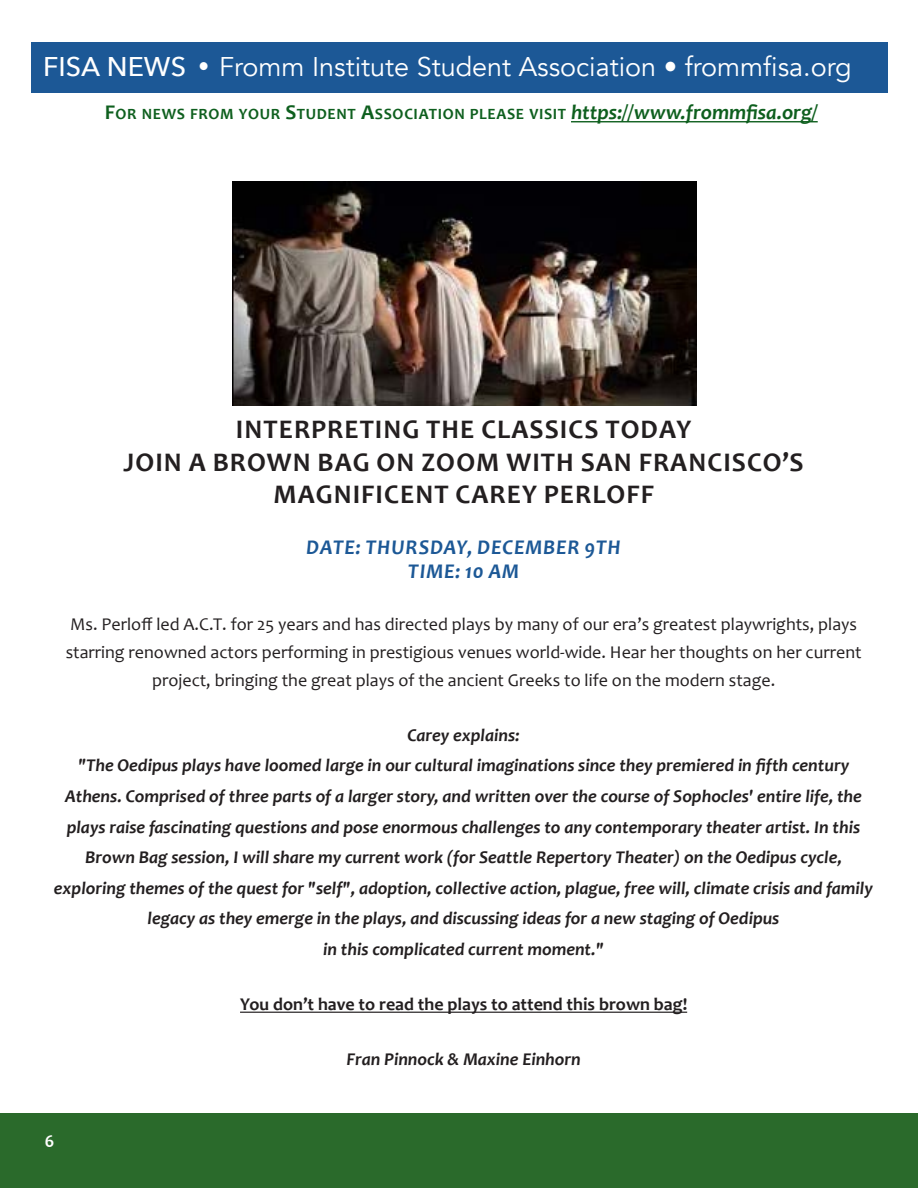
<style>
.page{position:relative;width:918px;height:1188px;background:#fff}
.page>*{position:absolute;margin:0;border:0;box-sizing:border-box;transform-origin:0 0}
.t1{font:700 27px/32.4px "Candara";letter-spacing:.04em;color:#231f20;text-align:center}
.t2{font:27px "Avenir";color:#fff}
.t3{font:italic 700 21px/24.6px "Candara";letter-spacing:.04em;color:#1c5896;text-align:center}
.t4{font:italic 700 18px/30.6px "Candara";color:#231f20;text-align:center}
.t5{font:18px/27.6px "Candara";color:#231f20;text-align:center}
.t6{font:700 18px "Candara";color:#231f20}
.t7{font:700 18px "Candara";color:#fff}
.t8{font:700 15.75px "Candara";letter-spacing:.04em;color:#0e5f1e}
.s1{font-family:"Avenir Next";font-weight:500}
.s2{font-family:"Franklin Gothic"}
.s3{font-size:21px}
.s4{font-style:italic;font-size:21px}
</style>
<div class="page">
<div style="left:0;top:1114px;width:918px;height:74px;background:#2a6a2b"></div>
<div style="left:31px;top:42px;width:856px;height:51px;background:#1c5896"></div>
<hr style="left:571px;top:121px;width:247px;height:1px;background:#0e5f1e">
<hr style="left:240px;top:1012px;width:447px;height:1px;background:#231f20">
<img style="left:232px;top:181px;width:465px;height:225px">
<h1 class="t2" style="left:43px;top:49px;width:810px"><span class="s1">FISA NEWS</span> <span class="s2">•</span> Fromm Institute Student Association • frommfisa.org</h1>
<p class="t8" style="left:105px;top:108px;width:715px"><span class="s3">F</span>OR NEWS FROM YOUR <span class="s3">S</span>TUDENT <span class="s3">A</span>SSOCIATION PLEASE VISIT <span class="s4">https://www.frommfisa.org/</span></p>
<h1 class="t1" style="left:124px;top:416px;width:681px">INTERPRETING THE CLASSICS TODAY<br>JOIN A BROWN BAG ON ZOOM WITH SAN FRANCISCO’S<br>MAGNIFICENT CAREY PERLOFF</h1>
<p class="t3" style="left:306px;top:537px;width:316px">DATE: THURSDAY, DECEMBER 9TH<br>TIME: 10 AM</p>
<p class="t5" style="left:66px;top:613px;width:797px">Ms. Perloff led A.C.T. for 25 years and has directed plays by many of our era’s greatest playwrights, plays starring renowned actors performing in prestigious venues world‐wide. Hear her thoughts on her current project, bringing the great plays of the ancient Greeks to life on the modern stage.</p>
<p class="t4" style="left:54px;top:721px;width:820px">Carey explains:<br>"The Oedipus plays have loomed large in our cultural imaginations since they premiered in fifth century Athens. Comprised of three parts of a larger story, and written over the course of Sophocles' entire life, the plays raise fascinating questions and pose enormous challenges to any contemporary theater artist. In this Brown Bag session, I will share my current work (for Seattle Repertory Theater) on the Oedipus cycle, exploring themes of the quest for "self", adoption, collective action, plague, free will, climate crisis and family legacy as they emerge in the plays, and discussing ideas for a new staging of Oedipus<br>in this complicated current moment."</p>
<p class="t6" style="left:240px;top:997px;width:449px">You don’t have to read the plays to attend this brown bag!</p>
<p class="t4" style="left:346px;top:1046px;width:236px">Fran Pinnock &amp; Maxine Einhorn</p>
<p class="t7" style="left:45px;top:1134px;width:11px">6</p>
</div>
